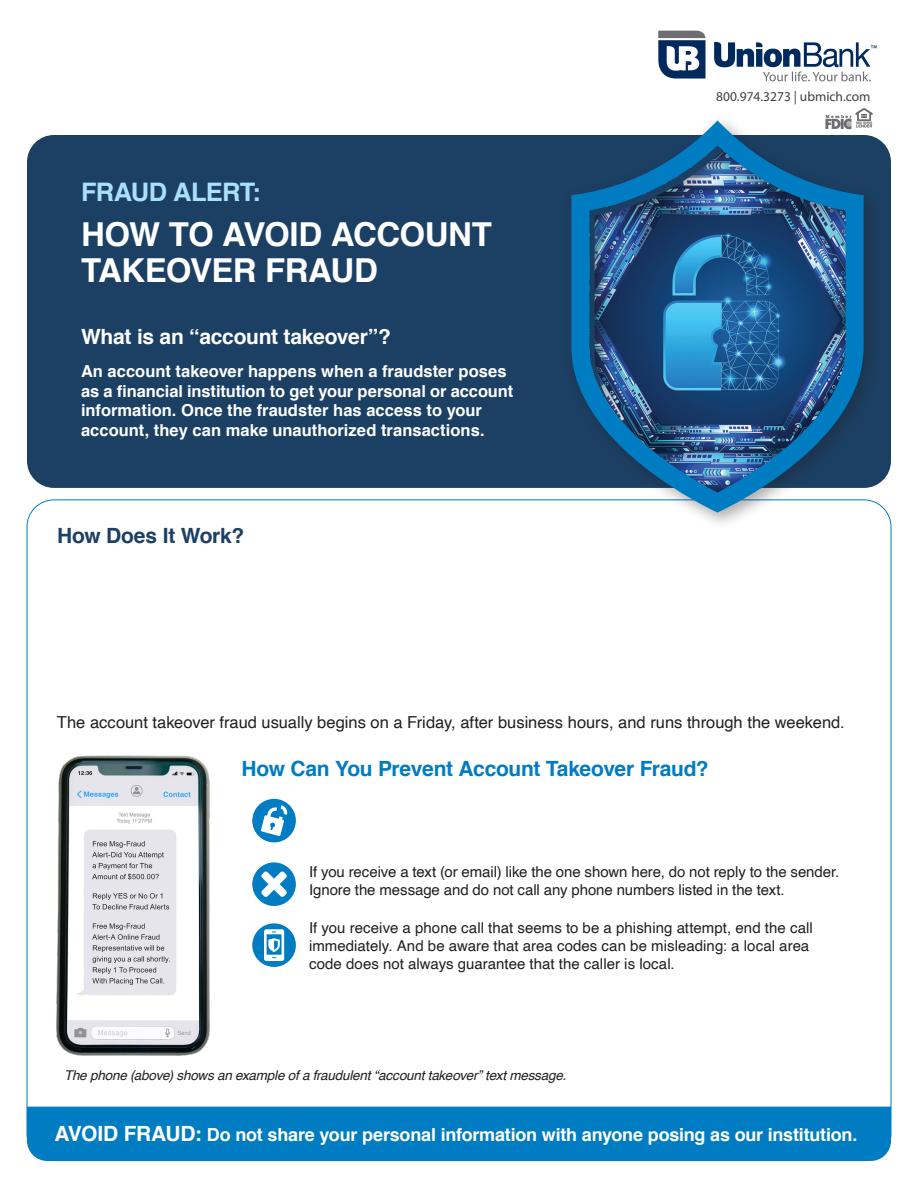
<style>
.page{position:relative;width:918px;height:1188px;background:#fff}
.page>*{position:absolute;margin:0;border:0;box-sizing:border-box;transform-origin:0 0}
.t1{font:700 33px/36px "Helvetica";letter-spacing:-.02em;color:#fff}
.t2{font:700 25.5px "Helvetica";letter-spacing:-.025em;color:#aae0f9}
.Bullet_Copy{font:700 21px "Helvetica";letter-spacing:-.015em;color:#007cc2}
.Intro_text{font:700 21px "Helvetica";letter-spacing:-.01em;color:#fff}
.Body_copy{font:700 21px "Helvetica";letter-spacing:-.005em;color:#1b4064}
.Bullet_Copy-2{font:700 18px "Helvetica";letter-spacing:-.015em;color:#fff}
.Intro_text-2{font:700 16.5px/19.5px "Helvetica";color:#fff}
.Bullet_Copy-3{font:16.5px "Helvetica";color:#231f20}
.Bullet_Copy-4{font:15px/18px "Helvetica";color:#231f20}
.Bullet_Copy-5{font:italic 13.5px "Helvetica";letter-spacing:-.015em;color:#231f20}
.t3{font:13.5px "Myriad Pro";color:#404040}
.s1{font-size:21px}
</style>
<div class="page">
<div style="left:27px;top:1107px;width:864px;height:54px;background:#007cc2"></div>
<div style="left:27px;top:135px;width:864px;height:353px;background:#1b4064;border-radius:27px"></div>
<img style="left:56px;top:755px;width:154px;height:301px">
<svg style="left:92px;top:923px;width:78px;height:62px;background:#cdcbd1"></svg>
<svg style="left:92px;top:893px;width:77px;height:16px"></svg>
<svg style="left:92px;top:841px;width:72px;height:39px;background:#cbc9cf"></svg>
<div style="left:252px;top:799px;width:44px;height:43px;background:#007cc2;border-radius:50%"></div>
<svg style="left:261px;top:805px;width:27px;height:31px"></svg>
<div style="left:562px;top:113px;width:320px;height:417px;background:#231f20;opacity:.4"></div>
<img style="left:571px;top:120px;width:293px;height:393px">
<div style="left:252px;top:862px;width:44px;height:44px;background:#007cc2;border-radius:50%"></div>
<svg style="left:261px;top:871px;width:26px;height:26px"></svg>
<div style="left:252px;top:923px;width:44px;height:44px;background:#007cc2;border-radius:50%"></div>
<svg style="left:264px;top:929px;width:20px;height:32px"></svg>
<img style="left:658px;top:30px;width:219px;height:52px">
<img style="left:817px;top:113px;width:31px;height:25px">
<img style="left:848px;top:107px;width:31px;height:31px">
<p class="t2" style="left:81px;top:171px;width:181px">FRAUD ALERT:</p>
<p class="t1" style="left:81px;top:217px;width:412px">HOW TO AVOID ACCOUNT<br>TAKEOVER FRAUD</p>
<p class="Intro_text" style="left:81px;top:320px;width:311px">What is an “account takeover”?</p>
<p class="Intro_text-2" style="left:81px;top:362px;width:434px">An account takeover happens when a fraudster poses as a financial institution to get your personal or account information. Once the fraudster has access to your account, they can make unauthorized transactions.</p>
<p class="Body_copy" style="left:57px;top:519px;width:189px">How Does It Work?</p>
<p class="t3" style="left:716px;top:88px;width:156px">800.974.3273 | ubmich.com</p>
<p class="Bullet_Copy-3" style="left:57px;top:709px;width:789px">The account takeover fraud usually begins on a Friday, after business hours, and runs through the weekend.</p>
<p class="Bullet_Copy" style="left:242px;top:752px;width:469px">How Can You Prevent Account Takeover Fraud?</p>
<p class="Bullet_Copy-4" style="left:309px;top:864px;width:532px">If you receive a text (or email) like the one shown here, do not reply to the sender.<br>Ignore the message and do not call any phone numbers listed in the text.</p>
<p class="Bullet_Copy-4" style="left:309px;top:919px;width:505px">If you receive a phone call that seems to be a phishing attempt, end the call immediately. And be aware that area codes can be misleading: a local area code does not always guarantee that the caller is local.</p>
<p class="Bullet_Copy-5" style="left:64px;top:1065px;width:504px">The phone (above) shows an example of a fraudulent “account takeover” text message.</p>
<p class="Bullet_Copy-2" style="left:54px;top:1120px;width:805px"><span class="s1">AVOID FRAUD:</span> Do not share your personal information with anyone posing as our institution.</p>
</div>
